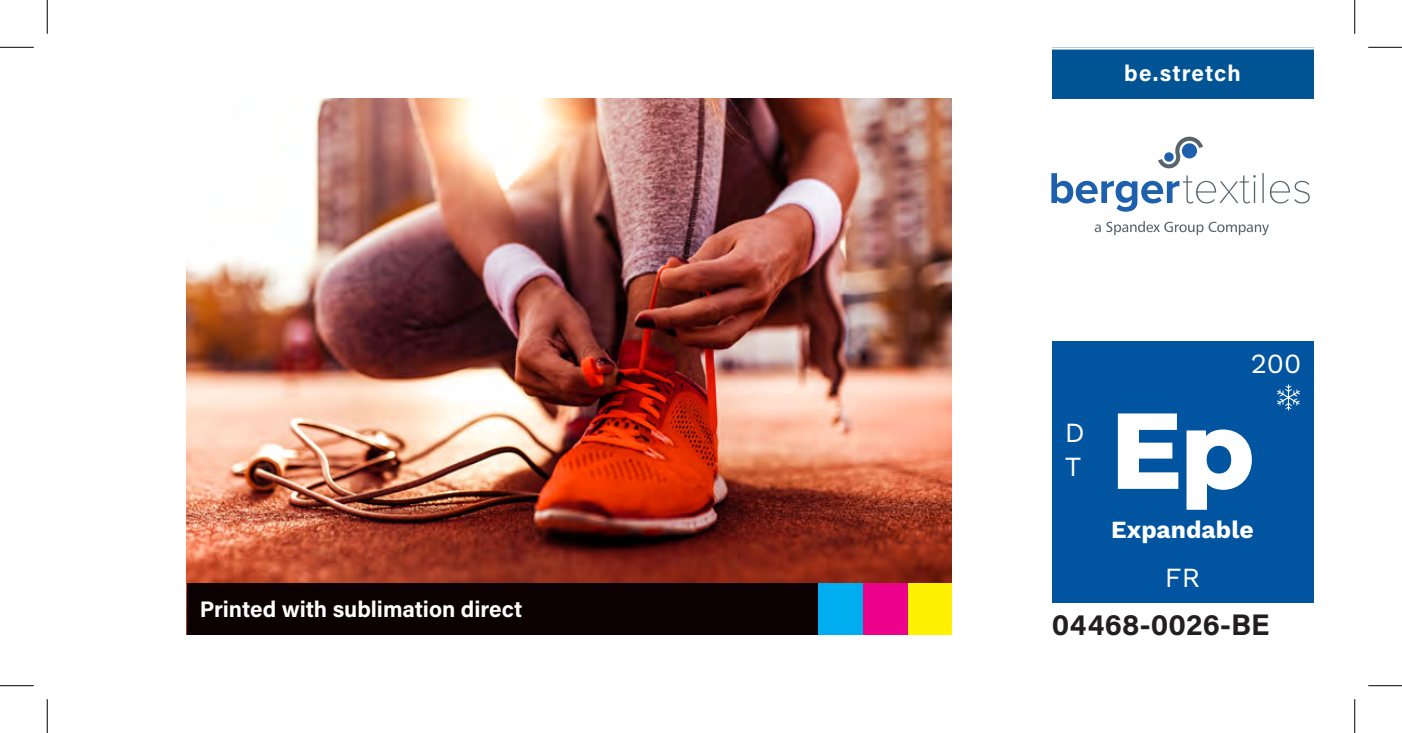
<style>
.page{position:relative;width:1402px;height:733px;background:#fff}
.page>*{position:absolute;margin:0;border:0;box-sizing:border-box;transform-origin:0 0}
.t1{font:800 107.55px "Montserrat";color:#fff}
.Artikelnummer{font:700 29.7px "Acumin Pro";letter-spacing:.005em;color:#231f20}
.t2{font:27.68px/33.8px "Work Sans";color:#fff}
.t3{font:700 24.53px "Work Sans";color:#fff}
.Subline_EN{font:700 22.5px "Acumin Pro";color:#fff}
.Category_oben{font:700 22.5px "Acumin Pro";letter-spacing:.045em;color:#fff}
</style>
<div class="page">
<svg style="left:1051px;top:137px;width:259px;height:75px"></svg>
<div style="left:1182px;top:143px;width:15px;height:15px;background:#1e60ae;border-radius:50%"></div>
<svg style="left:1095px;top:221px;width:174px;height:14px"></svg>
<img style="left:187px;top:98px;width:765px;height:485px">
<div style="left:1052px;top:47px;width:261px;height:51px;background:#015494"></div>
<div style="left:187px;top:583px;width:765px;height:51px;background:#0b0002"></div>
<div style="left:907px;top:583px;width:45px;height:51px;background:#fff101"></div>
<div style="left:863px;top:583px;width:44px;height:51px;background:#ed028c"></div>
<div style="left:818px;top:583px;width:45px;height:51px;background:#00aeef"></div>
<div style="left:1052px;top:341px;width:261px;height:261px;background:#0154a0"></div>
<svg style="left:1277px;top:384px;width:23px;height:26px"></svg>
<div style="left:99px;top:91px;width:42px;height:43px;border:2px solid #fff;border-radius:50%"></div>
<div style="left:100px;top:603px;width:42px;height:43px;border:2px solid #fff;border-radius:50%"></div>
<hr style="left:0;top:47px;width:34px;height:1px;background:#000">
<hr style="left:1368px;top:47px;width:34px;height:1px;background:#000">
<hr style="left:0;top:685px;width:34px;height:1px;background:#000">
<hr style="left:1368px;top:685px;width:34px;height:1px;background:#000">
<hr style="left:47px;top:0;width:1px;height:34px;background:#000">
<hr style="left:47px;top:699px;width:1px;height:33px;background:#000">
<hr style="left:1354px;top:0;width:1px;height:34px;background:#000">
<hr style="left:1354px;top:699px;width:1px;height:33px;background:#000">
<p class="Subline_EN" style="left:200px;top:593px;width:324px">Printed with sublimation direct</p>
<p class="Category_oben" style="left:1124px;top:57px;width:118px">be.stretch</p>
<p class="t2" style="left:1065px;top:416px;width:21px">D<br>T</p>
<p class="t2" style="left:1251px;top:347px;width:52px">200</p>
<p class="t1" style="left:1110px;top:371px;width:146px">Ep</p>
<p class="t3" style="left:1111px;top:515px;width:144px">Expandable</p>
<p class="t2" style="left:1165px;top:562px;width:37px">FR</p>
<p class="Artikelnummer" style="left:1052px;top:603px;width:219px">04468-0026-BE</p>
</div>
